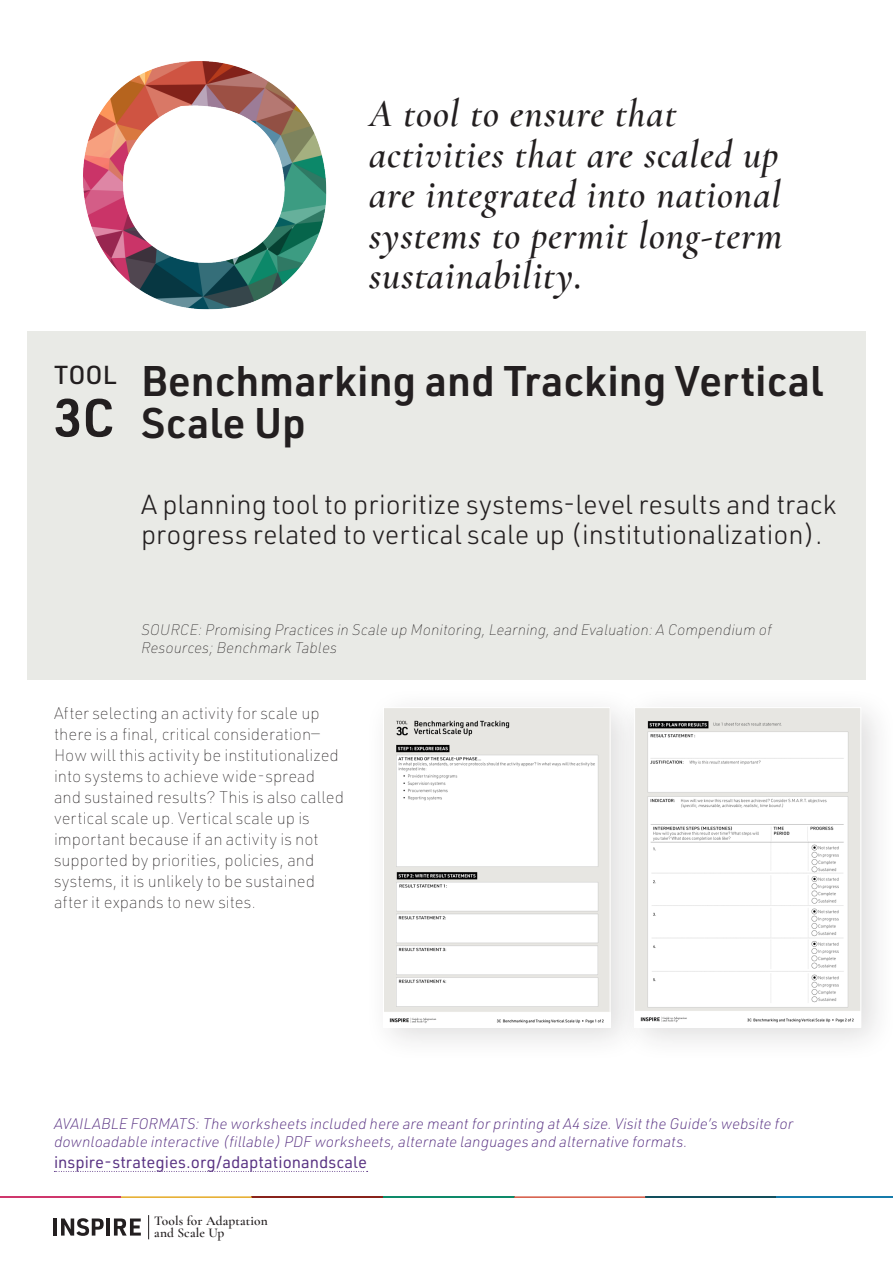
<style>
.page{position:relative;width:893px;height:1263px;background:#fff}
.page>*{position:absolute;margin:0;border:0;box-sizing:border-box;transform-origin:0 0}
.W_Tool_Numbers{font:600 52.5px "URWDIN";color:#231f20}
.W_Tool_Title{font:600 42px "URWDIN";color:#231f20}
.W_Purpose_statement{font:italic 600 39px/40.5px "Cormorant Garamond";letter-spacing:.025em;color:#231f20}
.t1{font:300 27px/30px "URWDIN";color:#231f20}
.W_Tool_above_Number{font:500 25.5px "URWDIN";color:#231f20}
.t2{font:100 16.5px/21px "URWDIN";color:#231f20}
.t3{font:16.5px "URWDIN";color:#583182}
.t4{font:italic 200 15px/18px "URWDIN";color:#583182}
.t5{font:italic 100 15px/18px "URWDIN";color:#231f20}
.t6{font:600 13.35px/11.4px "Cormorant Garamond";letter-spacing:.01em;color:#231f20}
</style>
<div class="page">
<hr style="left:54px;top:1218px;width:3px;height:17px;background:#231f20">
<svg style="left:61px;top:1218px;width:43px;height:18px"></svg>
<hr style="left:106px;top:1218px;width:4px;height:17px;background:#231f20">
<svg style="left:114px;top:1218px;width:27px;height:17px"></svg>
<svg style="left:148px;top:1215px;width:1px;height:24px"></svg>
<hr style="left:252px;top:1196px;width:131px;height:2px;background:#89231b">
<hr style="left:121px;top:1196px;width:131px;height:2px;background:#e5aa25">
<hr style="left:0;top:1196px;width:121px;height:2px;background:#cf366c">
<hr style="left:383px;top:1196px;width:131px;height:2px;background:#0e8a69">
<hr style="left:645px;top:1196px;width:131px;height:2px;background:#124f5d">
<hr style="left:776px;top:1196px;width:117px;height:2px;background:#157baa">
<hr style="left:514px;top:1196px;width:131px;height:2px;background:#d55641">
<svg style="left:54px;top:1171px;width:314px;height:1px"></svg>
<div style="left:27px;top:331px;width:839px;height:349px;background:#e9eae6"></div>
<img style="left:83px;top:61px;width:244px;height:249px">
<div style="left:364px;top:686px;width:284px;height:377px;background:#231f20;opacity:.15"></div>
<img style="left:385px;top:709px;width:224px;height:317px">
<div style="left:383px;top:707px;width:228px;height:321px;border:1px solid #fff"></div>
<div style="left:615px;top:686px;width:278px;height:377px;background:#231f20;opacity:.15"></div>
<img style="left:636px;top:709px;width:223px;height:314px">
<div style="left:634px;top:707px;width:227px;height:321px;border:1px solid #fff"></div>
<p class="W_Purpose_statement" style="left:369px;top:93px;width:415px">A tool to ensure that activities that are scaled up are integrated into national systems to permit long-term sustainability.</p>
<p class="W_Tool_above_Number" style="left:54px;top:358px;width:64px">TOOL</p>
<p class="W_Tool_Title" style="left:141px;top:353px;width:684px">Benchmarking and Tracking Vertical</p>
<p class="W_Tool_Numbers" style="left:54px;top:382px;width:62px">3 C</p>
<p class="W_Tool_Title" style="left:141px;top:395px;width:167px">Scale Up</p>
<p class="t1" style="left:141px;top:489px;width:697px">A planning tool to prioritize systems-level results and track progress related to vertical scale up (institutionalization).</p>
<p class="t5" style="left:141px;top:620px;width:632px">SOURCE: Promising Practices in Scale up Monitoring, Learning, and Evaluation: A Compendium of<br>Resources; Benchmark Tables</p>
<p class="t2" style="left:54px;top:702px;width:291px">After selecting an activity for scale up there is a final, critical consideration— How will this activity be institutionalized into systems to achieve wide-spread and sustained results? This is also called vertical scale up. Vertical scale up is important because if an activity is not supported by priorities, policies, and systems, it is unlikely to be sustained after it expands to new sites.</p>
<p class="t4" style="left:54px;top:1115px;width:741px">AVAILABLE FORMATS: The worksheets included here are meant for printing at A4 size. Visit the Guide’s website for downloadable interactive (fillable) PDF worksheets, alternate languages and alternative formats.</p>
<p class="t3" style="left:54px;top:1152px;width:315px">inspire-strategies.org/adaptationandscale</p>
<p class="t6" style="left:154px;top:1215px;width:115px">Tools for Adaptation</p>
<p class="t6" style="left:154px;top:1215px;width:72px">Guide to and Scale Up</p>
</div>
